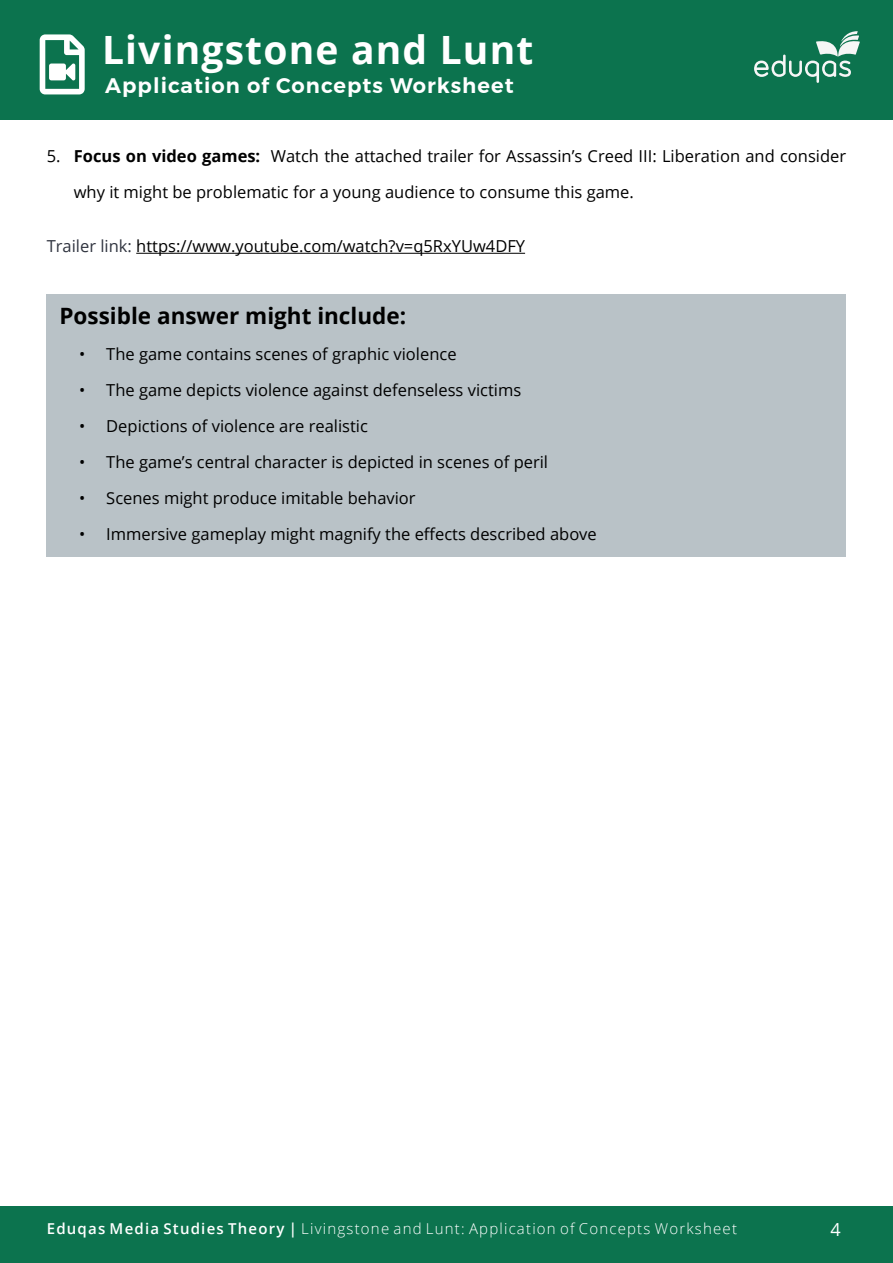
<style>
.page{position:relative;width:893px;height:1263px;background:#fff}
.page>*{position:absolute;margin:0;border:0;box-sizing:border-box;transform-origin:0 0}
.t1{font:700 39px "Open Sans";letter-spacing:.03em;color:#fff}
.t2{font:700 22.5px "Open Sans";color:#000}
.t3{font:600 21px "Montserrat";letter-spacing:.05em;color:#fff}
.t4{font:18px "Open Sans";color:#fff}
.t5{font:16.5px/36px "Open Sans";color:#000}
.t6{font:300 15px "Open Sans";letter-spacing:.08em;color:#fff}
.s1{font-weight:700}
.s2{color:#30343f}
.s3{font-weight:600}
</style>
<div class="page">
<div style="left:0;top:0;width:893px;height:119px;background:#0c734e"></div>
<svg style="left:754px;top:31px;width:106px;height:52px"></svg>
<div style="left:0;top:1206px;width:893px;height:57px;background:#0c734e"></div>
<hr style="left:136px;top:253px;width:389px;height:1px;background:#000">
<div style="left:47px;top:294px;width:799px;height:48px;background:#b9c2c7"></div>
<div style="left:47px;top:335px;width:799px;height:42px;background:#b9c2c7"></div>
<div style="left:47px;top:371px;width:799px;height:42px;background:#b9c2c7"></div>
<div style="left:47px;top:407px;width:799px;height:42px;background:#b9c2c7"></div>
<div style="left:47px;top:443px;width:799px;height:42px;background:#b9c2c7"></div>
<div style="left:47px;top:479px;width:799px;height:42px;background:#b9c2c7"></div>
<div style="left:47px;top:515px;width:799px;height:42px;background:#b9c2c7"></div>
<h1 class="t1" style="left:102px;top:22px;width:433px">Livingstone and Lunt</h1>
<p class="t3" style="left:105px;top:69px;width:410px">Application of Concepts Worksheet</p>
<p class="t5" style="left:74px;top:138px;width:774px;text-indent:-27px">5. <span class="s1">Focus on video games:</span> Watch the attached trailer for Assassin’s Creed III: Liberation and consider why it might be problematic for a young audience to consume this game.</p>
<p class="t5" style="left:47px;top:228px;width:480px"><span class="s2">Trailer link:</span> https://www.youtube.com/watch?v=q5RxYUw4DFY</p>
<h2 class="t2" style="left:60px;top:300px;width:348px">Possible answer might include:</h2>
<p class="t5" style="left:79px;top:336px;width:379px">• The game contains scenes of graphic violence</p>
<p class="t5" style="left:79px;top:372px;width:443px">• The game depicts violence against defenseless victims</p>
<p class="t5" style="left:79px;top:408px;width:290px">• Depictions of violence are realistic</p>
<p class="t5" style="left:79px;top:444px;width:470px">• The game’s central character is depicted in scenes of peril</p>
<p class="t5" style="left:79px;top:480px;width:338px">• Scenes might produce imitable behavior</p>
<p class="t5" style="left:79px;top:516px;width:519px">• Immersive gameplay might magnify the effects described above</p>
<p class="t6" style="left:47px;top:1218px;width:692px"><span class="s3">Eduqas Media Studies Theory |</span> Livingstone and Lunt: Application of Concepts Worksheet</p>
<p class="t4" style="left:830px;top:1217px;width:12px">4</p>
</div>
